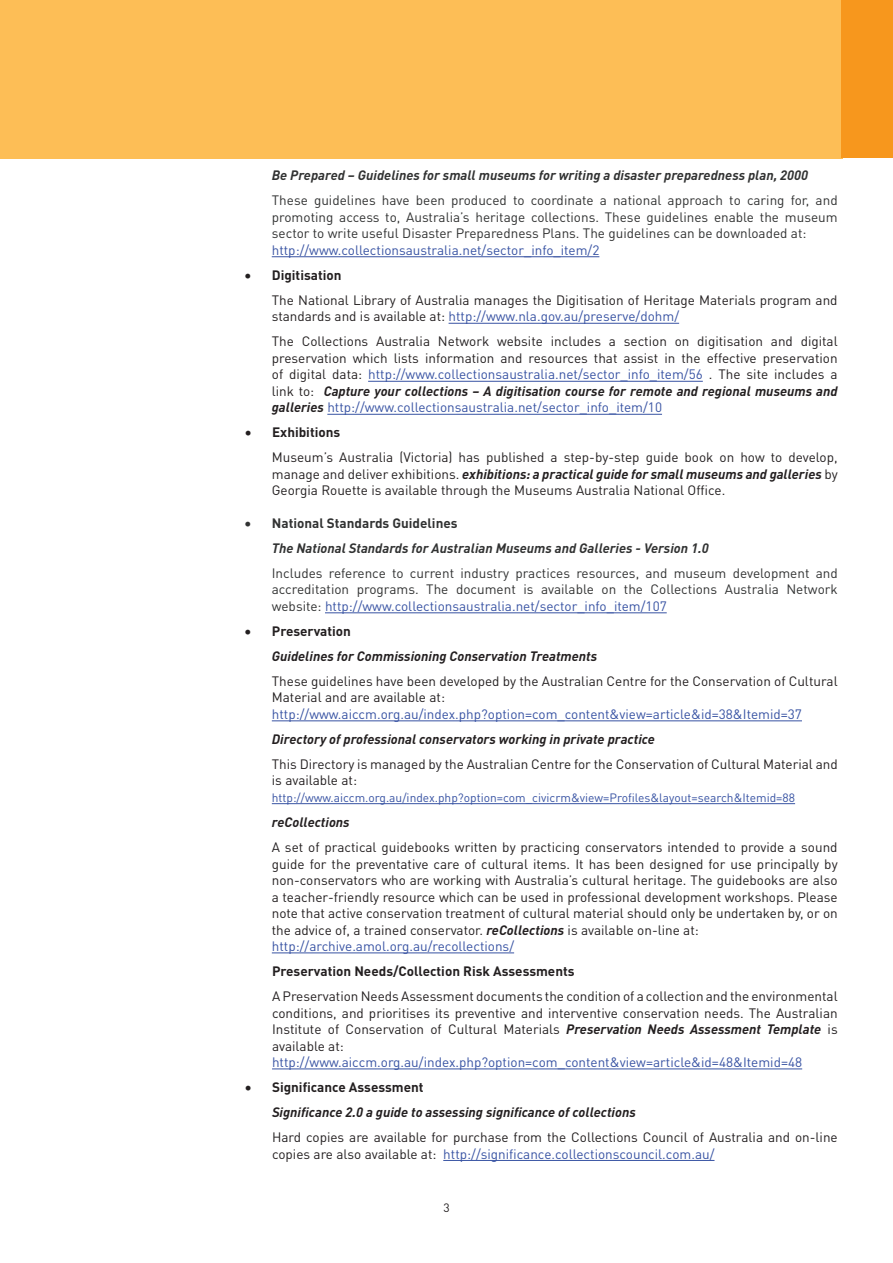
<style>
.page{position:relative;width:893px;height:1263px;background:#fff}
.page>*{position:absolute;margin:0;border:0;box-sizing:border-box;transform-origin:0 0}
.t1{font:13.5px/16.5px "DINOT";color:#231f20}
.t2{font:13.5px/16.5px "DINOT";color:#313232;text-align:justify}
.t3{font:13.5px "DINOT";color:#3853a3}
.t4{font:italic 700 13.5px/25px "DINOT";color:#231f20}
.t5{font:italic 700 13.5px/25px "DINOT";color:#313232}
.t6{font:700 13.5px "DINOT";color:#231f20}
.t7{font:12px "DINOT";color:#3853a3}
.t8{font:12px "DINOT";color:#231f20}
.s1{font-weight:700}
.s2{color:#3853a3}
.s3{font-weight:700;font-style:italic}
.s4{font-style:normal}
</style>
<div class="page">
<div style="left:0;top:0;width:843px;height:158px;background:#fdbe56"></div>
<div style="left:842px;top:0;width:51px;height:157px;background:#f7971d"></div>
<hr style="left:272px;top:256px;width:327px;height:1px;background:#3853a3">
<hr style="left:449px;top:323px;width:230px;height:1px;background:#3853a3">
<hr style="left:368px;top:381px;width:335px;height:1px;background:#3853a3">
<hr style="left:327px;top:414px;width:335px;height:1px;background:#3853a3">
<hr style="left:325px;top:612px;width:342px;height:1px;background:#3853a3">
<hr style="left:272px;top:720px;width:530px;height:1px;background:#3853a3">
<hr style="left:272px;top:803px;width:523px;height:1px;background:#3853a3">
<hr style="left:272px;top:952px;width:242px;height:1px;background:#3853a3">
<hr style="left:272px;top:1068px;width:530px;height:1px;background:#3853a3">
<hr style="left:443px;top:1160px;width:271px;height:1px;background:#3853a3">
<p class="t5" style="left:272px;top:162px;width:538px">Be Prepared – Guidelines for small museums for writing a disaster preparedness plan, 2000</p>
<p class="t2" style="left:272px;top:192px;width:567px">These guidelines have been produced to coordinate a national approach to caring for, and promoting access to, Australia’s heritage collections. These guidelines enable the museum sector to write useful Disaster Preparedness Plans. The guidelines can be downloaded at:</p>
<p class="t3" style="left:272px;top:241px;width:329px">http://www.collectionsaustralia.net/sector_info_item/2</p>
<p class="t1" style="left:272px;top:262px;width:567px;line-height:25px;text-indent:-27px">• <span class="s1">Digitisation<br></span>The National Library of Australia manages the Digitisation of Heritage Materials program and</p>
<p class="t1" style="left:272px;top:303px;width:567px;line-height:25px">standards and is available at: <span class="s2">http://www.nla.gov.au/preserve/dohm/<br></span>The Collections Australia Network website includes a section on digitisation and digital</p>
<p class="t1" style="left:272px;top:349px;width:567px;text-align:justify">preservation which lists information and resources that assist in the effective preservation of digital data: <span class="s2">http://www.collectionsaustralia.net/sector_info_item/56</span> . The site includes a link to: <span class="s3">Capture your collections – A digitisation course for remote and regional museums and galleries</span> <span class="s2">http://www.collectionsaustralia.net/sector_info_item/10</span></p>
<p class="t1" style="left:272px;top:419px;width:567px;line-height:25px;text-indent:-27px">• <span class="s1">Exhibitions<br></span>Museum’s Australia (Victoria) has published a step-by-step guide book on how to develop,</p>
<p class="t1" style="left:272px;top:465px;width:567px">manage and deliver exhibitions. <span class="s3">exhibitions: a practical guide for small museums and galleries</span> by<br>Georgia Rouette is available through the Museums Australia National Office.</p>
<p class="t5" style="left:272px;top:510px;width:438px;text-indent:-27px">• <span class="s4">National Standards Guidelines<br></span>The National Standards for Australian Museums and Galleries - Version 1.0</p>
<p class="t2" style="left:272px;top:564px;width:567px">Includes reference to current industry practices resources, and museum development and accreditation programs. The document is available on the Collections Australia Network website: <span class="s2">http://www.collectionsaustralia.net/sector_info_item/107</span></p>
<p class="t4" style="left:272px;top:618px;width:327px;text-indent:-27px">• <span class="s4">Preservation<br></span>Guidelines for Commissioning Conservation Treatments</p>
<p class="t1" style="left:272px;top:672px;width:567px">These guidelines have been developed by the Australian Centre for the Conservation of Cultural<br>Material and are available at:</p>
<p class="t3" style="left:272px;top:705px;width:532px">http://www.aiccm.org.au/index.php?option=com_content&amp;view=article&amp;id=38&amp;Itemid=37</p>
<p class="t4" style="left:272px;top:726px;width:385px">Directory of professional conservators working in private practice</p>
<p class="t1" style="left:272px;top:755px;width:567px">This Directory is managed by the Australian Centre for the Conservation of Cultural Material and is available at:</p>
<p class="t7" style="left:272px;top:789px;width:525px">http://www.aiccm.org.au/index.php?option=com_civicrm&amp;view=Profiles&amp;layout=search&amp;Itemid=88</p>
<p class="t4" style="left:272px;top:809px;width:79px">reCollections</p>
<p class="t1" style="left:272px;top:838px;width:567px">A set of practical guidebooks written by practicing conservators intended to provide a sound guide for the preventative care of cultural items. It has been designed for use principally by non-conservators who are working with Australia’s cultural heritage. The guidebooks are also a teacher-friendly resource which can be used in professional development workshops. Please note that active conservation treatment of cultural material should only be undertaken by, or on the advice of, a trained conservator. <span class="s3">reCollections</span> is available on-line at: <span class="s2">http://archive.amol.org.au/recollections/</span></p>
<p class="t6" style="left:272px;top:962px;width:304px">Preservation Needs/Collection Risk Assessments</p>
<p class="t1" style="left:272px;top:987px;width:567px;text-align:justify">A Preservation Needs Assessment documents the condition of a collection and the environmental conditions, and prioritises its preventive and interventive conservation needs. The Australian Institute of Conservation of Cultural Materials <span class="s3">Preservation Needs Assessment Template</span> is available at:</p>
<p class="t3" style="left:272px;top:1053px;width:532px">http://www.aiccm.org.au/index.php?option=com_content&amp;view=article&amp;id=48&amp;Itemid=48</p>
<p class="t4" style="left:272px;top:1074px;width:365px;text-indent:-27px">• <span class="s4">Significance Assessment<br></span>Significance 2.0 a guide to assessing significance of collections</p>
<p class="t1" style="left:272px;top:1128px;width:567px">Hard copies are available for purchase from the Collections Council of Australia and on-line copies are also available at: <span class="s2">http://significance.collectionscouncil.com.au/</span></p>
<p class="t8" style="left:443px;top:1199px;width:8px">3</p>
</div>
